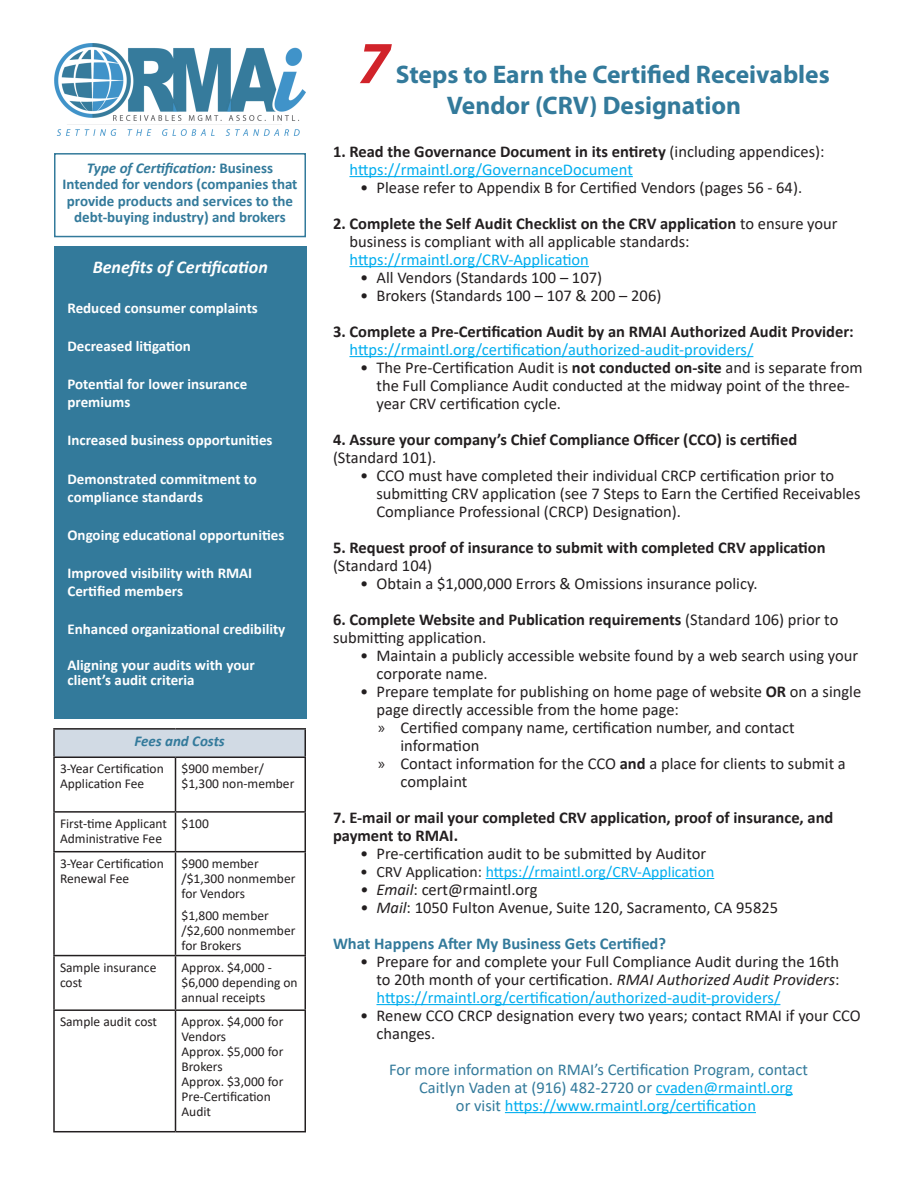
<style>
.page{position:relative;width:918px;height:1188px;background:#fff}
.page>*{position:absolute;margin:0;border:0;box-sizing:border-box;transform-origin:0 0}
.t1{font:italic 700 60px "Myriad Pro";color:#d1232a}
.t2{font:700 25.5px/30.6px "Myriad Pro";color:#337a9b}
.t3{font:italic 700 18px "Calibri";color:#fff}
.t4{font:16.5px/18px "Calibri";color:#231f20}
.t5{font:700 16.5px/18px "Calibri";color:#231f20}
.t6{font:16.5px "Calibri";color:#337a9b}
.t7{font:16.5px "Calibri";color:#00aeef}
.t8{font:700 16.5px "Calibri";color:#337a9b}
.t9{font:15.75px "Calibri";color:#00aeef}
.t10{font:700 15px/18px "Calibri";color:#fff}
.t11{font:700 15px/16.5px "Calibri";color:#337a9b;text-align:center}
.t12{font:italic 700 15px "Calibri";color:#337a9b}
.t13{font:13.5px/15px "Calibri";color:#231f20}
.s1{font-style:normal}
.s2{font-weight:400}
.s3{font-weight:400;color:#00aeef}
.s4{font-weight:700}
.s5{font-family:"Myriad Pro"}
.s6{color:#231f20}
.s7{font-style:italic}
.s8{color:#00aeef}
.s9{color:#337a9b}
</style>
<div class="page">
<img style="left:54px;top:44px;width:252px;height:92px">
<hr style="left:350px;top:176px;width:283px;height:1px;background:#00aeef">
<hr style="left:350px;top:266px;width:239px;height:1px;background:#00aeef">
<hr style="left:350px;top:356px;width:403px;height:1px;background:#00aeef">
<hr style="left:486px;top:878px;width:228px;height:1px;background:#00aeef">
<hr style="left:376px;top:1004px;width:404px;height:1px;background:#00aeef">
<hr style="left:656px;top:1094px;width:137px;height:1px;background:#00aeef">
<hr style="left:505px;top:1112px;width:251px;height:1px;background:#00aeef">
<div style="left:54px;top:246px;width:253px;height:473px;background:#337a9b"></div>
<div style="left:54px;top:153px;width:252px;height:84px;border:2px solid #337a9b"></div>
<div style="left:54px;top:729px;width:251px;height:28px;background:#d1dae4"></div>
<hr style="left:53px;top:728px;width:123px;height:2px;background:#231f20">
<hr style="left:53px;top:730px;width:2px;height:27px;background:#231f20">
<hr style="left:176px;top:728px;width:130px;height:2px;background:#231f20">
<hr style="left:304px;top:730px;width:2px;height:27px;background:#231f20">
<hr style="left:53px;top:757px;width:123px;height:1px;background:#231f20">
<hr style="left:53px;top:758px;width:2px;height:53px;background:#231f20">
<hr style="left:176px;top:757px;width:130px;height:1px;background:#231f20">
<hr style="left:175px;top:758px;width:1px;height:53px;background:#231f20">
<hr style="left:304px;top:758px;width:2px;height:53px;background:#231f20">
<hr style="left:53px;top:811px;width:123px;height:2px;background:#231f20">
<hr style="left:53px;top:813px;width:2px;height:38px;background:#231f20">
<hr style="left:176px;top:811px;width:130px;height:2px;background:#231f20">
<hr style="left:175px;top:813px;width:1px;height:38px;background:#231f20">
<hr style="left:304px;top:813px;width:2px;height:38px;background:#231f20">
<hr style="left:53px;top:851px;width:123px;height:1px;background:#231f20">
<hr style="left:53px;top:852px;width:2px;height:103px;background:#231f20">
<hr style="left:176px;top:851px;width:130px;height:1px;background:#231f20">
<hr style="left:175px;top:852px;width:1px;height:103px;background:#231f20">
<hr style="left:304px;top:852px;width:2px;height:103px;background:#231f20">
<hr style="left:53px;top:955px;width:123px;height:1px;background:#231f20">
<hr style="left:53px;top:956px;width:2px;height:53px;background:#231f20">
<hr style="left:176px;top:955px;width:130px;height:1px;background:#231f20">
<hr style="left:175px;top:956px;width:1px;height:53px;background:#231f20">
<hr style="left:304px;top:956px;width:2px;height:53px;background:#231f20">
<hr style="left:53px;top:1009px;width:123px;height:2px;background:#231f20">
<hr style="left:53px;top:1011px;width:2px;height:120px;background:#231f20">
<hr style="left:176px;top:1009px;width:130px;height:2px;background:#231f20">
<hr style="left:175px;top:1011px;width:1px;height:120px;background:#231f20">
<hr style="left:304px;top:1011px;width:2px;height:120px;background:#231f20">
<hr style="left:53px;top:1131px;width:123px;height:1px;background:#231f20">
<hr style="left:176px;top:1131px;width:130px;height:1px;background:#231f20">
<p class="t12" style="left:87px;top:157px;width:188px">Type of Certification: <span class="s1">Business</span></p>
<p class="t11" style="left:62px;top:176px;width:237px">Intended for vendors (companies that provide products and services to the debt-buying industry) and brokers</p>
<p class="t3" style="left:93px;top:254px;width:177px">Benefits of Certification</p>
<p class="t10" style="left:68px;top:298px;width:192px">Reduced consumer complaints</p>
<p class="t10" style="left:68px;top:337px;width:125px">Decreased litigation</p>
<p class="t10" style="left:68px;top:375px;width:181px">Potential for lower insurance premiums</p>
<p class="t10" style="left:68px;top:431px;width:207px">Increased business opportunities</p>
<p class="t10" style="left:68px;top:469px;width:191px">Demonstrated commitment to compliance standards</p>
<p class="t10" style="left:68px;top:526px;width:218px">Ongoing educational opportunities</p>
<p class="t10" style="left:68px;top:564px;width:186px">Improved visibility with RMAI<br>Certified members</p>
<p class="t10" style="left:68px;top:620px;width:219px">Enhanced organizational credibility</p>
<p class="t10" style="left:68px;top:657px;width:189px;line-height:15px">Aligning your audits with your client’s audit criteria</p>
<p class="t12" style="left:134px;top:731px;width:92px">Fees and Costs</p>
<p class="t13" style="left:60px;top:761px;width:105px">3-Year Certification<br>Application Fee</p>
<p class="t13" style="left:182px;top:761px;width:84px">$900 member/</p>
<p class="t13" style="left:182px;top:776px;width:114px">$1,300 non-member</p>
<p class="t13" style="left:60px;top:816px;width:108px">First-time Applicant<br>Administrative Fee</p>
<p class="t13" style="left:182px;top:816px;width:29px">$100</p>
<p class="t13" style="left:60px;top:856px;width:105px">3-Year Certification<br>Renewal Fee</p>
<p class="t13" style="left:182px;top:856px;width:115px">$900 member /$1,300 nonmember for Vendors</p>
<p class="t13" style="left:182px;top:907px;width:115px">$1,800 member /$2,600 nonmember for Brokers</p>
<p class="t13" style="left:60px;top:959px;width:98px">Sample insurance cost</p>
<p class="t13" style="left:182px;top:959px;width:118px">Approx. $4,000 - $6,000 depending on annual receipts</p>
<p class="t13" style="left:60px;top:1014px;width:99px">Sample audit cost</p>
<p class="t13" style="left:182px;top:1014px;width:103px">Approx. $4,000 for<br>Vendors</p>
<p class="t13" style="left:182px;top:1044px;width:103px">Approx. $5,000 for<br>Brokers</p>
<p class="t13" style="left:182px;top:1074px;width:103px">Approx. $3,000 for<br>Pre-Certification<br>Audit</p>
<p class="t1" style="left:358px;top:24px;width:34px">7</p>
<p class="t2" style="left:447px;top:58px;width:385px;text-indent:-51px">Steps to Earn the Certified Receivables<br>Vendor (CRV) Designation</p>
<p class="t5" style="left:350px;top:142px;width:477px;text-indent:-16px">1. Read the Governance Document in its entirety <span class="s2">(including appendices): </span><span class="s3">https://rmaintl.org/GovernanceDocument</span></p>
<p class="t4" style="left:360px;top:178px;width:444px">• Please refer to Appendix B for Certified Vendors (pages 56 - 64).</p>
<p class="t4" style="left:350px;top:214px;width:490px;text-indent:-16px"><span class="s4">2. Complete the Self Audit Checklist on the CRV application</span> to ensure your business is compliant with all applicable standards:</p>
<p class="t7" style="left:350px;top:248px;width:241px">https://rmaintl.org/CRV-Application</p>
<p class="t4" style="left:360px;top:268px;width:244px">• All Vendors (Standards 100 – 107)</p>
<p class="t4" style="left:360px;top:286px;width:303px">• Brokers (Standards 100 – 107 &amp; 200 – 206)</p>
<p class="t5" style="left:350px;top:322px;width:506px;text-indent:-16px">3. Complete a Pre-Certification Audit by an RMAI Authorized Audit Provider: <span class="s3">https://rmaintl.org/certification/authorized-audit-providers/</span></p>
<p class="t4" style="left:376px;top:358px;width:488px;text-indent:-16px">• The Pre-Certification Audit is <span class="s4">not conducted on-site</span> and is separate from the Full Compliance Audit conducted at the midway point of the three&shy;year CRV certification cycle.</p>
<p class="t5" style="left:333px;top:430px;width:466px">4. Assure your company’s Chief Compliance Officer (CCO) is certified <span class="s2">(Standard 101).</span></p>
<p class="t4" style="left:376px;top:466px;width:486px;text-indent:-16px">• CCO must have completed their individual CRCP certification prior to submitting CRV application (see 7 Steps to Earn the Certified Receivables<br>Compliance Professional (CRCP) Designation).</p>
<p class="t5" style="left:333px;top:538px;width:494px">5. Request proof of insurance to submit with completed CRV application <span class="s2">(Standard 104)</span></p>
<p class="t4" style="left:360px;top:574px;width:399px">• Obtain a $1,000,000 Errors &amp; Omissions insurance policy.</p>
<p class="t5" style="left:333px;top:610px;width:507px">6. Complete Website and Publication requirements <span class="s2">(Standard 106) prior to submitting application.</span></p>
<p class="t4" style="left:376px;top:646px;width:483px;text-indent:-16px">• Maintain a publicly accessible website found by a web search using your corporate name.</p>
<p class="t4" style="left:376px;top:682px;width:486px;text-indent:-16px">• Prepare template for publishing on home page of website <span class="s4">OR</span> on a single page directly accessible from the home page:</p>
<p class="t4" style="left:400px;top:718px;width:396px;text-indent:-22px"><span class="s5">»</span> Certified company name, certification number, and contact information</p>
<p class="t4" style="left:400px;top:754px;width:447px;text-indent:-22px"><span class="s5">»</span> Contact information for the CCO <span class="s4">and</span> a place for clients to submit a complaint</p>
<p class="t5" style="left:333px;top:808px;width:502px">7. E-mail or mail your completed CRV application, proof of insurance, and payment to RMAI.</p>
<p class="t4" style="left:360px;top:844px;width:348px">• Pre-certification audit to be submitted by Auditor</p>
<p class="t9" style="left:360px;top:861px;width:356px"><span class="s6">• CRV Application:</span> https://rmaintl.org/CRV-Application</p>
<p class="t4" style="left:360px;top:880px;width:179px"><span class="s7">• Email</span>: cert@rmaintl.org</p>
<p class="t4" style="left:360px;top:898px;width:420px"><span class="s7">• Mail</span>: 1050 Fulton Avenue, Suite 120, Sacramento, CA 95825</p>
<p class="t8" style="left:333px;top:932px;width:335px">What Happens After My Business Gets Certified?</p>
<p class="t4" style="left:376px;top:952px;width:465px;text-align:justify;text-indent:-16px">• Prepare for and complete your Full Compliance Audit during the 16th to 20th month of your certification. <span class="s7">RMAI Authorized Audit Providers</span>: <span class="s8">https://rmaintl.org/certification/authorized-audit-providers/</span></p>
<p class="t4" style="left:376px;top:1006px;width:486px;text-indent:-16px">• Renew CCO CRCP designation every two years; contact RMAI if your CCO changes.</p>
<p class="t6" style="left:389px;top:1058px;width:420px">For more information on RMAI’s Certification Program, contact</p>
<p class="t6" style="left:419px;top:1076px;width:375px">Caitlyn Vaden at (916) 482-2720 or <span class="s8">cvaden@rmaintl.org</span></p>
<p class="t7" style="left:456px;top:1094px;width:302px"><span class="s9">or visit</span> https://www.rmaintl.org/certification</p>
</div>
